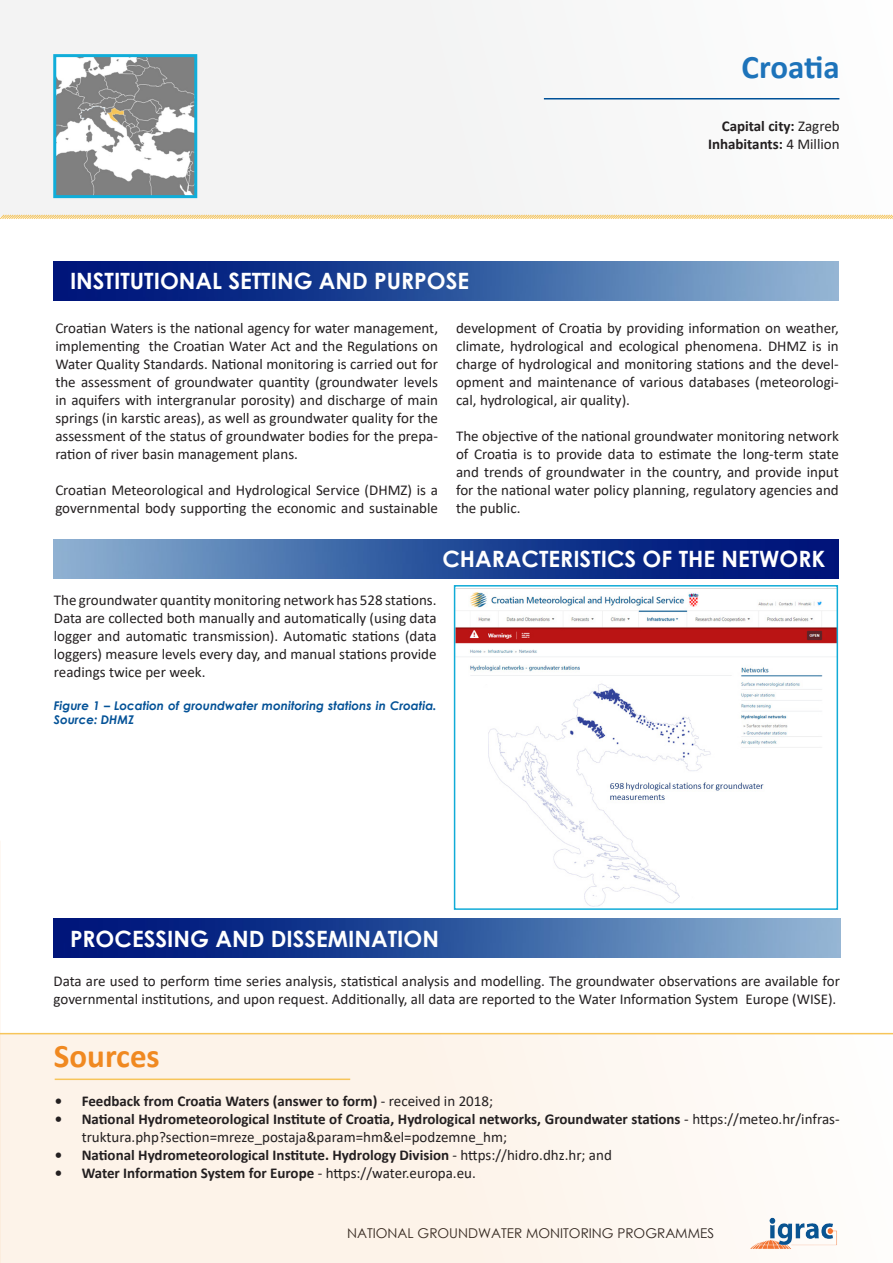
<style>
.page{position:relative;width:893px;height:1263px;background:#fff}
.page>*{position:absolute;margin:0;border:0;box-sizing:border-box;transform-origin:0 0}
.t1{font:700 33px "Calibri";letter-spacing:-.005em;color:#1d73ba}
.t2{font:700 33px "Calibri";color:#f08921}
.t3{font:700 22.5px "Century Gothic";color:#fff}
.t4{font:15px/18px "Calibri";color:#231f20;text-align:justify}
.t5{font:700 15px/18px "Calibri";color:#231f20}
.t6{font:13.5px "Century Gothic";color:#231f20}
.t7{font:italic 700 12px/14.4px "Century Gothic";color:#045297}
.s1{font-weight:400}
</style>
<div class="page">
<svg style="left:0;top:841px;width:1px;height:192px"></svg>
<div style="left:0;top:0;width:893px;height:217px;background:#f4f4f4"></div>
<hr style="left:544px;top:98px;width:295px;height:1px;background:#005198">
<svg style="left:0;top:214px;width:893px;height:5px"></svg>
<div style="left:0;top:1034px;width:893px;height:229px;background:linear-gradient(to right,#fef1e5,#fbf9f6)"></div>
<hr style="left:55px;top:1078px;width:295px;height:2px;background:#f7c55a">
<hr style="left:0;top:1033px;width:893px;height:1px;background:#f7c55a">
<img style="left:54px;top:919px;width:786px;height:39px">
<img style="left:54px;top:539px;width:785px;height:39px">
<img style="left:54px;top:261px;width:785px;height:39px">
<img style="left:57px;top:58px;width:136px;height:136px">
<div style="left:53px;top:54px;width:144px;height:144px;border:3px solid #10add9"></div>
<img style="left:457px;top:588px;width:378px;height:319px">
<div style="left:454px;top:585px;width:384px;height:325px;border:2px solid #10abd7"></div>
<p class="t1" style="left:742px;top:44px;width:100px">Croatia</p>
<p class="t5" style="left:722px;top:117px;width:119px">Capital city: <span class="s1">Zagreb</span></p>
<p class="t5" style="left:708px;top:135px;width:133px">Inhabitants: <span class="s1">4 Million</span></p>
<p class="t3" style="left:70px;top:264px;width:401px">INSTITUTIONAL SETTING AND PURPOSE</p>
<p class="t4" style="left:55px;top:318px;width:384px">Croatian Waters is the national agency for water management, implementing the Croatian Water Act and the Regulations on Water Quality Standards. National monitoring is carried out for the assessment of groundwater quantity (groundwater levels in aquifers with intergranular porosity) and discharge of main springs (in karstic areas), as well as groundwater quality for the assessment of the status of groundwater bodies for the prepa&shy;ration of river basin management plans.</p>
<p class="t4" style="left:55px;top:480px;width:384px">Croatian Meteorological and Hydrological Service (DHMZ) is a governmental body supporting the economic and sustainable</p>
<p class="t4" style="left:456px;top:318px;width:384px">development of Croatia by providing information on weather, climate, hydrological and ecological phenomena. DHMZ is in charge of hydrological and monitoring stations and the devel&shy;opment and maintenance of various databases (meteorologi&shy;cal, hydrological, air quality).</p>
<p class="t4" style="left:456px;top:426px;width:384px">The objective of the national groundwater monitoring network of Croatia is to provide data to estimate the long-term state and trends of groundwater in the country, and provide input for the national water policy planning, regulatory agencies and the public.</p>
<p class="t3" style="left:442px;top:542px;width:384px">CHARACTERISTICS OF THE NETWORK</p>
<p class="t4" style="left:54px;top:591px;width:384px">The groundwater quantity monitoring network has 528 stations.<br>Data are collected both manually and automatically (using data logger and automatic transmission). Automatic stations (data loggers) measure levels every day, and manual stations provide readings twice per week.</p>
<p class="t7" style="left:54px;top:697px;width:384px">Figure 1 – Location of groundwater monitoring stations in Croatia.<br>Source: DHMZ</p>
<p class="t3" style="left:70px;top:921px;width:370px">PROCESSING AND DISSEMINATION</p>
<p class="t4" style="left:54px;top:972px;width:788px">Data are used to perform time series analysis, statistical analysis and modelling. The groundwater observations are available for governmental institutions, and upon request. Additionally, all data are reported to the Water Information System Europe (WISE).</p>
<p class="t2" style="left:54px;top:1032px;width:107px">Sources</p>
<p class="t5" style="left:55px;top:1091px;width:440px">• Feedback from Croatia Waters (answer to form) <span class="s1">- received in 2018;</span></p>
<p class="t5" style="left:82px;top:1109px;width:759px;text-indent:-27px">• National Hydrometeorological Institute of Croatia, Hydrological networks, Groundwater stations <span class="s1">- https://meteo.hr/infras&shy;truktura.php?section=mreze_postaja&amp;param=hm&amp;el=podzemne_hm;</span></p>
<p class="t5" style="left:55px;top:1145px;width:559px">• National Hydrometeorological Institute. Hydrology Division <span class="s1">- https://hidro.dhz.hr; and</span></p>
<p class="t5" style="left:55px;top:1163px;width:423px">• Water Information System for Europe <span class="s1">- https://water.europa.eu.</span></p>
<p class="t6" style="left:347px;top:1224px;width:368px">NATIONAL GROUNDWATER MONITORING PROGRAMMES</p>
</div>
